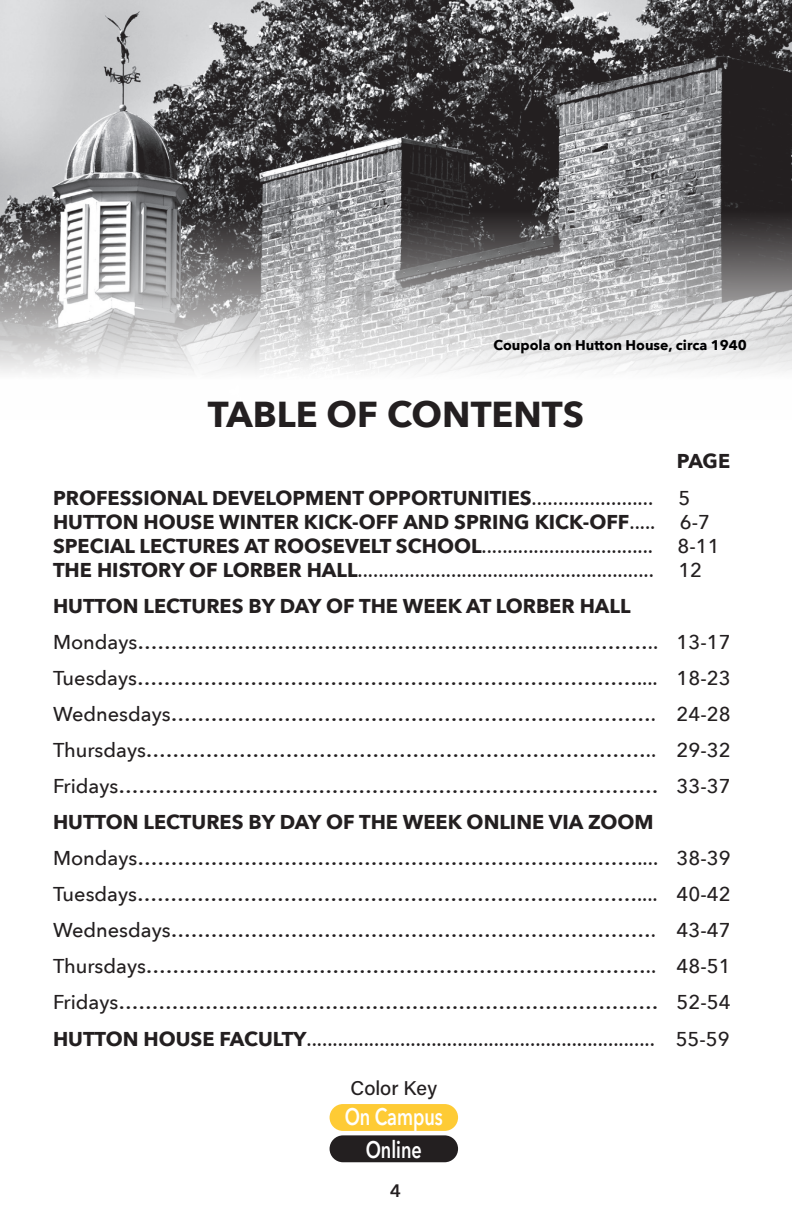
<style>
.page{position:relative;width:792px;height:1224px;background:#fff}
.page>*{position:absolute;margin:0;border:0;box-sizing:border-box;transform-origin:0 0}
.t1{font:700 36px "Avenir Next";color:#231f20}
.t2{font:600 24px/32.8px "Avenir Next";color:#fff;text-align:center;scale:.75 1}
.t3{font:500 20px/36px "Avenir Next";color:#231f20;text-align:justify}
.t4{font:700 20px "Avenir Next";color:#231f20}
.t5{font:20px "Acumin Variable Concept";color:#231f20}
.t6{font:600 18px "Avenir Next";color:#231f20}
.t7{font:700 14px "Avenir Next";color:#000001}
.s1{font-weight:500}
.s2{font-weight:700}
</style>
<div class="page">
<img style="left:0;top:0;width:792px;height:373px">
<div style="left:330px;top:1104px;width:128px;height:27px;background:#fecb35;border-radius:13px"></div>
<div style="left:330px;top:1135px;width:128px;height:27px;background:#231f20;border-radius:13px"></div>
<p class="t7" style="left:494px;top:333px;width:255px">Coupola on Hutton House, circa 1940</p>
<h1 class="t1" style="left:208px;top:384px;width:378px">TABLE OF CONTENTS</h1>
<p class="t4" style="left:677px;top:443px;width:55px">PAGE</p>
<p class="t4" style="left:53px;top:480px;width:602px">PROFESSIONAL DEVELOPMENT OPPORTUNITIES<span class="s1">.......................</span></p>
<p class="t3" style="left:53px;top:485px;width:668px;line-height:24px;text-align:left;text-indent:625px">5<br><span class="s2">HUTTON HOUSE WINTER KICK-OFF AND SPRING KICK-OFF</span>..... 6-7<br><span class="s2">SPECIAL LECTURES AT ROOSEVELT SCHOOL</span>................................. 8-11<br><span class="s2">THE HISTORY OF LORBER HALL</span>......................................................... 12</p>
<p class="t4" style="left:53px;top:588px;width:579px">HUTTON LECTURES BY DAY OF THE WEEK AT LORBER HALL</p>
<p class="t3" style="left:53px;top:623px;width:679px">Mondays…………………………………………………………..……….. 13-17<br>Tuesdays………………………………………………………………….... 18-23<br>Wednesdays………………………………………………………………. 24-28<br>Thursdays………………………………………………………………….. 29-32<br>Fridays……………………………………………………………………… 33-37</p>
<p class="t4" style="left:53px;top:804px;width:602px">HUTTON LECTURES BY DAY OF THE WEEK ONLINE VIA ZOOM</p>
<p class="t3" style="left:53px;top:839px;width:679px">Mondays………………………………………………………………….... 38-39<br>Tuesdays………………………………………………………………….... 40-42<br>Wednesdays………………………………………………………………. 43-47<br>Thursdays………………………………………………………………….. 48-51<br>Fridays……………………………………………………………………… 52-54</p>
<p class="t3" style="left:53px;top:1021px;width:678px"><span class="s2">HUTTON HOUSE FACULTY</span>................................................................... 55-59</p>
<p class="t5" style="left:351px;top:1074px;width:88px">Color Key</p>
<p class="t2" style="left:345px;top:1100px;width:132px">On Campus<br>Online</p>
<p class="t6" style="left:390px;top:1175px;width:12px">4</p>
</div>
